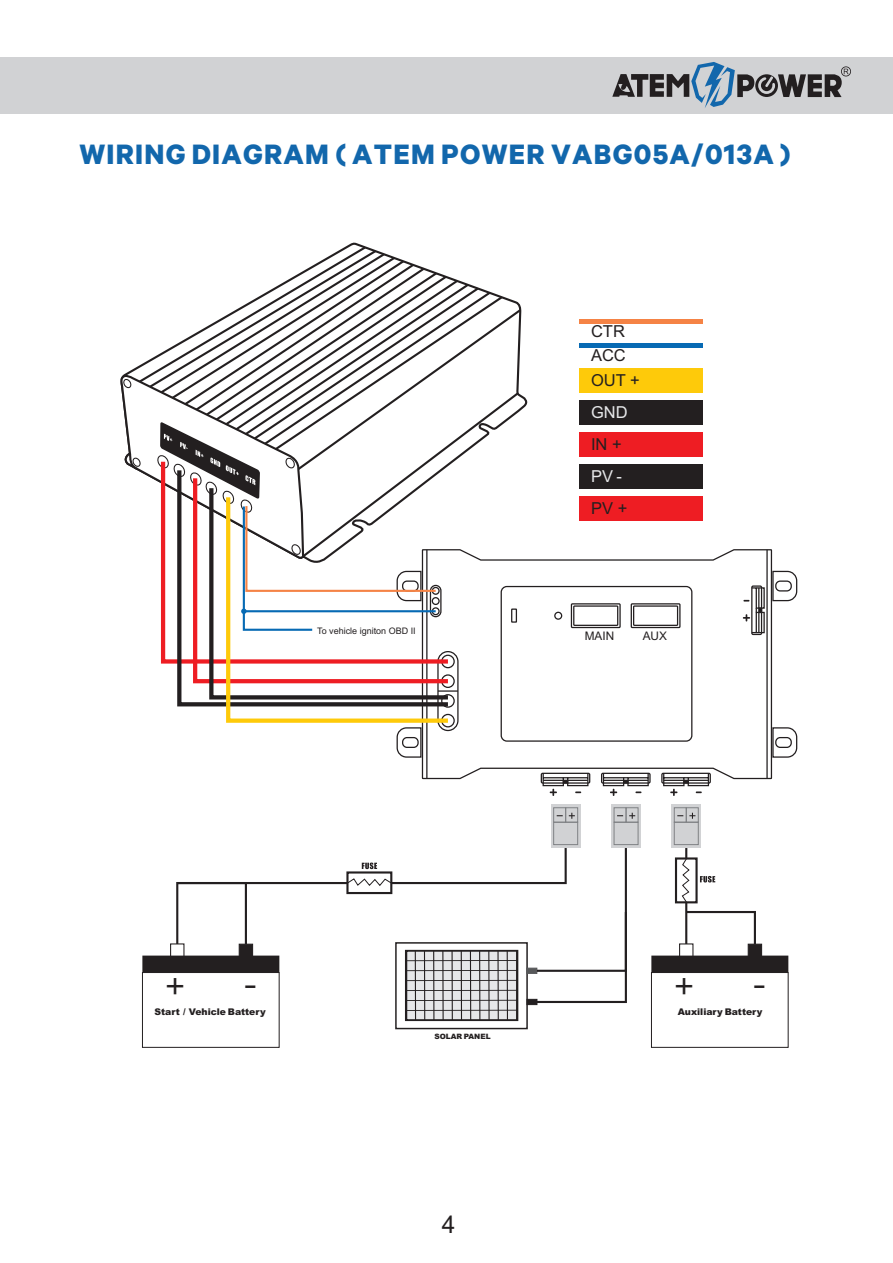
<style>
.page{position:relative;width:893px;height:1263px;background:#fff}
.page>*{position:absolute;margin:0;border:0;box-sizing:border-box;transform-origin:0 0}
.t1{font:36px "RTWS Yue Go Trial";color:#231f20}
.t2{font:700 27px "Calibre";letter-spacing:.045em;color:#1267ac}
.t3{font:24.45px "Arial";color:#231f20}
.t4{font:16.5px "Arial";color:#231f20}
.t5{font:16.5px "Arial";color:#e6e7e9}
.t6{font:11.85px "Arial";color:#231f20}
.t7{font:900 9.15px "Arial";color:#231f20}
.t8{font:9px "Arial";color:#231f20}
.t9{font:900 7.35px "Arial";color:#231f20}
</style>
<div class="page">
<div style="left:0;top:57px;width:893px;height:56px;background:#d1d2d4"></div>
<svg style="left:612px;top:62px;width:239px;height:46px"></svg>
<svg style="left:421px;top:549px;width:352px;height:231px"></svg>
<hr style="left:426px;top:550px;width:1px;height:228px;background:#231f20">
<hr style="left:766px;top:550px;width:2px;height:228px;background:#231f20">
<div style="left:437px;top:651px;width:22px;height:80px;border:1px solid #231f20;border-radius:10px"></div>
<div style="left:441px;top:655px;width:14px;height:13px;border:1px solid #231f20;border-radius:50%"></div>
<div style="left:441px;top:674px;width:14px;height:14px;border:1px solid #231f20;border-radius:50%"></div>
<div style="left:441px;top:694px;width:14px;height:14px;border:1px solid #231f20;border-radius:50%"></div>
<div style="left:441px;top:714px;width:14px;height:13px;border:1px solid #231f20;border-radius:50%"></div>
<hr style="left:438px;top:690px;width:20px;height:2px;background:#231f20">
<div style="left:501px;top:586px;width:191px;height:156px;border:1px solid #231f20;border-radius:6px"></div>
<div style="left:751px;top:585px;width:11px;height:50px;border:1px solid #231f20"></div>
<svg style="left:743px;top:587px;width:22px;height:47px"></svg>
<div style="left:541px;top:773px;width:49px;height:11px;border:1px solid #231f20"></div>
<svg style="left:542px;top:772px;width:47px;height:24px"></svg>
<div style="left:601px;top:773px;width:50px;height:11px;border:1px solid #231f20"></div>
<svg style="left:602px;top:772px;width:47px;height:24px"></svg>
<div style="left:661px;top:773px;width:50px;height:11px;border:1px solid #231f20"></div>
<svg style="left:662px;top:772px;width:48px;height:24px"></svg>
<svg style="left:772px;top:727px;width:26px;height:31px"></svg>
<svg style="left:396px;top:727px;width:26px;height:31px"></svg>
<div style="left:775px;top:737px;width:17px;height:11px;border:1px solid #231f20;border-radius:4px"></div>
<div style="left:402px;top:737px;width:17px;height:11px;border:1px solid #231f20;border-radius:4px"></div>
<svg style="left:772px;top:570px;width:26px;height:32px"></svg>
<div style="left:775px;top:580px;width:17px;height:11px;border:1px solid #231f20;border-radius:4px"></div>
<div style="left:554px;top:612px;width:8px;height:8px;border:1px solid #231f20;border-radius:50%"></div>
<div style="left:571px;top:603px;width:50px;height:25px;border:1px solid #231f20"></div>
<div style="left:573px;top:605px;width:45px;height:21px;border:1px solid #231f20"></div>
<div style="left:631px;top:603px;width:49px;height:25px;border:1px solid #231f20"></div>
<div style="left:633px;top:605px;width:45px;height:21px;border:1px solid #231f20"></div>
<div style="left:580px;top:368px;width:123px;height:25px;background:#feca0a"></div>
<div style="left:580px;top:400px;width:123px;height:24px;background:#231f20"></div>
<div style="left:580px;top:432px;width:123px;height:24px;background:#ee1d23"></div>
<div style="left:580px;top:464px;width:123px;height:24px;background:#231f20"></div>
<hr style="left:580px;top:319px;width:123px;height:4px;background:#f58345">
<svg style="left:405px;top:1005px;width:113px;height:16px;background:#bfbfc1"></svg>
<hr style="left:415px;top:951px;width:1px;height:69px;background:#231f20">
<hr style="left:424px;top:951px;width:1px;height:69px;background:#231f20">
<hr style="left:433px;top:951px;width:1px;height:69px;background:#231f20">
<hr style="left:442px;top:951px;width:2px;height:69px;background:#231f20">
<hr style="left:452px;top:951px;width:1px;height:69px;background:#231f20">
<hr style="left:461px;top:951px;width:1px;height:69px;background:#231f20">
<hr style="left:470px;top:951px;width:1px;height:69px;background:#231f20">
<hr style="left:479px;top:951px;width:1px;height:69px;background:#231f20">
<hr style="left:498px;top:951px;width:1px;height:69px;background:#231f20">
<hr style="left:507px;top:951px;width:1px;height:69px;background:#231f20">
<hr style="left:488px;top:951px;width:1px;height:69px;background:#231f20">
<hr style="left:406px;top:1010px;width:111px;height:1px;background:#231f20">
<div style="left:395px;top:942px;width:133px;height:87px;border:1px solid #231f20"></div>
<div style="left:611px;top:804px;width:30px;height:44px;background:#d1d2d4"></div>
<div style="left:614px;top:822px;width:24px;height:23px;border:1px solid #808285"></div>
<div style="left:626px;top:807px;width:12px;height:16px;border:1px solid #808285"></div>
<div style="left:614px;top:807px;width:12px;height:16px;border:1px solid #808285"></div>
<svg style="left:629px;top:813px;width:6px;height:6px"></svg>
<div style="left:551px;top:804px;width:29px;height:44px;background:#d1d2d4"></div>
<div style="left:553px;top:822px;width:25px;height:23px;border:1px solid #808285"></div>
<div style="left:565px;top:807px;width:13px;height:16px;border:1px solid #808285"></div>
<div style="left:553px;top:807px;width:13px;height:16px;border:1px solid #808285"></div>
<svg style="left:569px;top:813px;width:6px;height:6px"></svg>
<hr style="left:685px;top:848px;width:2px;height:96px;background:#231f20">
<div style="left:651px;top:972px;width:138px;height:76px;border:1px solid #231f20"></div>
<div style="left:651px;top:955px;width:137px;height:17px;background:#231f20"></div>
<div style="left:679px;top:943px;width:14px;height:19px;border:1px solid #231f20"></div>
<svg style="left:684px;top:910px;width:79px;height:52px"></svg>
<svg style="left:674px;top:856px;width:41px;height:48px"></svg>
<div style="left:672px;top:804px;width:29px;height:44px;background:#d1d2d4"></div>
<div style="left:674px;top:822px;width:25px;height:23px;border:1px solid #808285"></div>
<div style="left:686px;top:807px;width:13px;height:16px;border:1px solid #808285"></div>
<div style="left:674px;top:807px;width:13px;height:16px;border:1px solid #808285"></div>
<svg style="left:689px;top:813px;width:6px;height:6px"></svg>
<div style="left:142px;top:972px;width:138px;height:76px;border:1px solid #231f20"></div>
<div style="left:142px;top:955px;width:137px;height:17px;background:#231f20"></div>
<div style="left:170px;top:943px;width:14px;height:19px;border:1px solid #231f20"></div>
<svg style="left:175px;top:846px;width:452px;height:159px"></svg>
<hr style="left:580px;top:343px;width:123px;height:4px;background:#076ab4">
<svg style="left:120px;top:244px;width:403px;height:388px"></svg>
<svg style="left:175px;top:466px;width:277px;height:241px"></svg>
<svg style="left:224px;top:493px;width:228px;height:232px"></svg>
<div style="left:580px;top:496px;width:123px;height:24px;background:#ee1d23"></div>
<p class="t2" style="left:79px;top:138px;width:713px">WIRING DIAGRAM ( ATEM POWER VABG05A/013A )</p>
<p class="t4" style="left:591px;top:325px;width:35px">CTR</p>
<p class="t4" style="left:591px;top:349px;width:36px">ACC</p>
<p class="t4" style="left:591px;top:374px;width:50px">OUT +</p>
<p class="t5" style="left:591px;top:406px;width:38px">GND</p>
<p class="t4" style="left:591px;top:438px;width:32px">IN +</p>
<p class="t8" style="left:317px;top:627px;width:100px">To vehicle igniton OBD II</p>
<p class="t5" style="left:591px;top:470px;width:33px">PV-</p>
<p class="t4" style="left:591px;top:502px;width:38px">PV +</p>
<p class="t6" style="left:585px;top:631px;width:31px">MAIN</p>
<p class="t6" style="left:643px;top:631px;width:26px">AUX</p>
<h1 class="t1" style="left:165px;top:967px;width:22px">+</h1>
<h1 class="t1" style="left:244px;top:964px;width:13px">-</h1>
<p class="t7" style="left:154px;top:1008px;width:113px">Start / Vehicle Battery</p>
<p class="t9" style="left:434px;top:1034px;width:58px">SOLAR PANEL</p>
<p class="t3" style="left:442px;top:1215px;width:15px">4</p>
<h1 class="t1" style="left:674px;top:967px;width:22px">+</h1>
<h1 class="t1" style="left:753px;top:964px;width:13px">-</h1>
<p class="t7" style="left:678px;top:1008px;width:86px">Auxiliary Battery</p>
</div>
